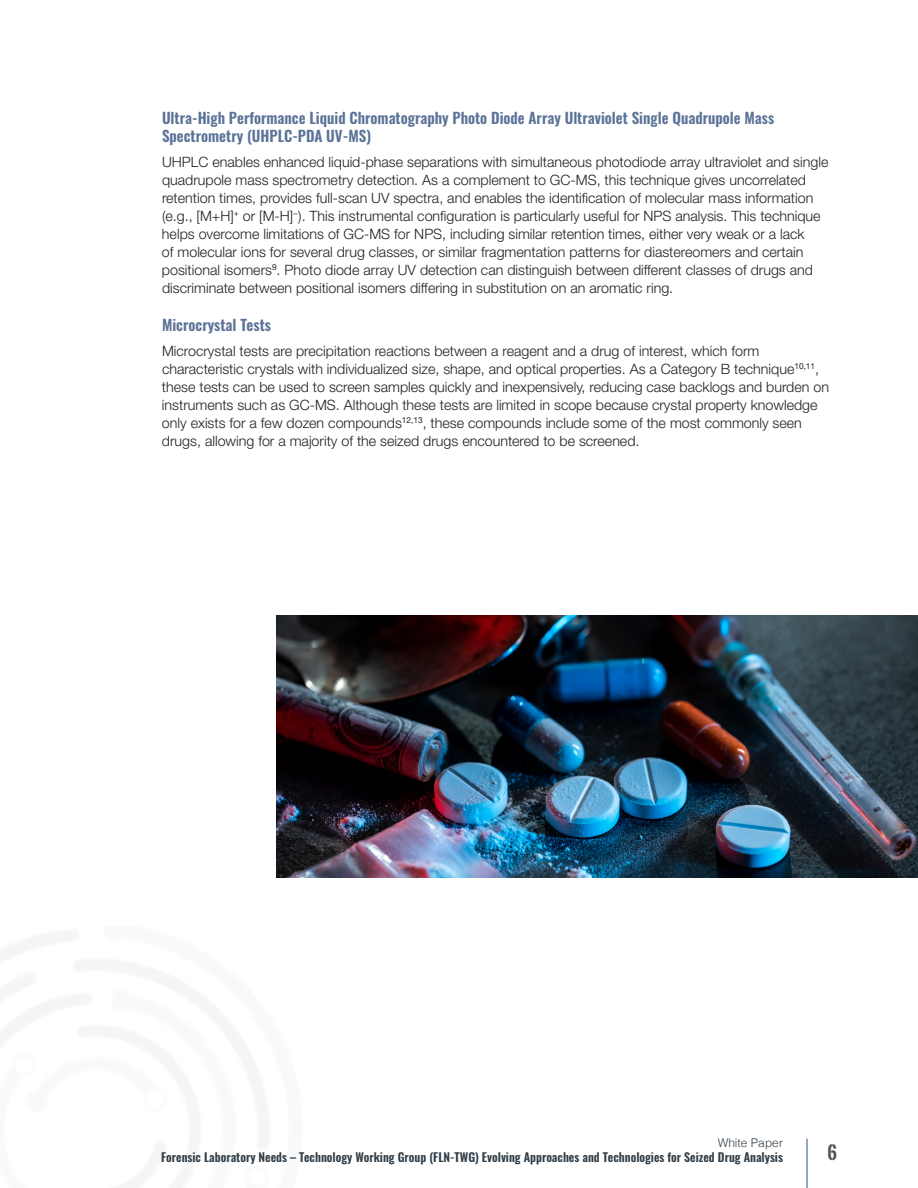
<style>
.page{position:relative;width:918px;height:1188px;background:#fff}
.page>*{position:absolute;margin:0;border:0;box-sizing:border-box;transform-origin:0 0}
.t1{font:700 18px "Oswald Stencil";color:#54555a}
.t2{font:600 15px/18px "Oswald";color:#5c7398}
.t3{font:300 14.25px/18px "Helvetica Neue LT Std";color:#231f20}
.t4{font:600 12px "Oswald";color:#313e48}
.t5{font:300 12px "Helvetica";color:#313e48}
</style>
<div class="page">
<hr style="left:806px;top:1139px;width:2px;height:49px;background:#6d8aa7">
<img style="left:277px;top:615px;width:641px;height:263px">
<h3 class="t2" style="left:162px;top:110px;width:614px">Ultra-High Performance Liquid Chromatography Photo Diode Array Ultraviolet Single Quadrupole Mass<br>Spectrometry (UHPLC-PDA UV-MS)</h3>
<p class="t3" style="left:162px;top:153px;width:668px">UHPLC enables enhanced liquid-phase separations with simultaneous photodiode array ultraviolet and single quadrupole mass spectrometry detection. As a complement to GC-MS, this technique gives uncorrelated retention times, provides full-scan UV spectra, and enables the identification of molecular mass information (e.g., [M+H]<sup>+</sup> or [M-H]<sup>−</sup>). This instrumental configuration is particularly useful for NPS analysis. This technique helps overcome limitations of GC-MS for NPS, including similar retention times, either very weak or a lack<br>of molecular ions for several drug classes, or similar fragmentation patterns for diastereomers and certain positional isomers<sup>9</sup>. Photo diode array UV detection can distinguish between different classes of drugs and discriminate between positional isomers differing in substitution on an aromatic ring.</p>
<h3 class="t2" style="left:162px;top:317px;width:111px">Microcrystal Tests</h3>
<p class="t3" style="left:162px;top:342px;width:669px">Microcrystal tests are precipitation reactions between a reagent and a drug of interest, which form characteristic crystals with individualized size, shape, and optical properties. As a Category B technique<sup>10,11</sup>, these tests can be used to screen samples quickly and inexpensively, reducing case backlogs and burden on instruments such as GC-MS. Although these tests are limited in scope because crystal property knowledge only exists for a few dozen compounds<sup>12,13</sup>, these compounds include some of the most commonly seen drugs, allowing for a majority of the seized drugs encountered to be screened.</p>
<p class="t5" style="left:718px;top:1133px;width:67px">White Paper</p>
<p class="t4" style="left:161px;top:1149px;width:623px">Forensic Laboratory Needs – Technology Working Group (FLN-TWG) Evolving Approaches and Technologies for Seized Drug Analysis</p>
<p class="t1" style="left:827px;top:1139px;width:11px">6</p>
</div>
